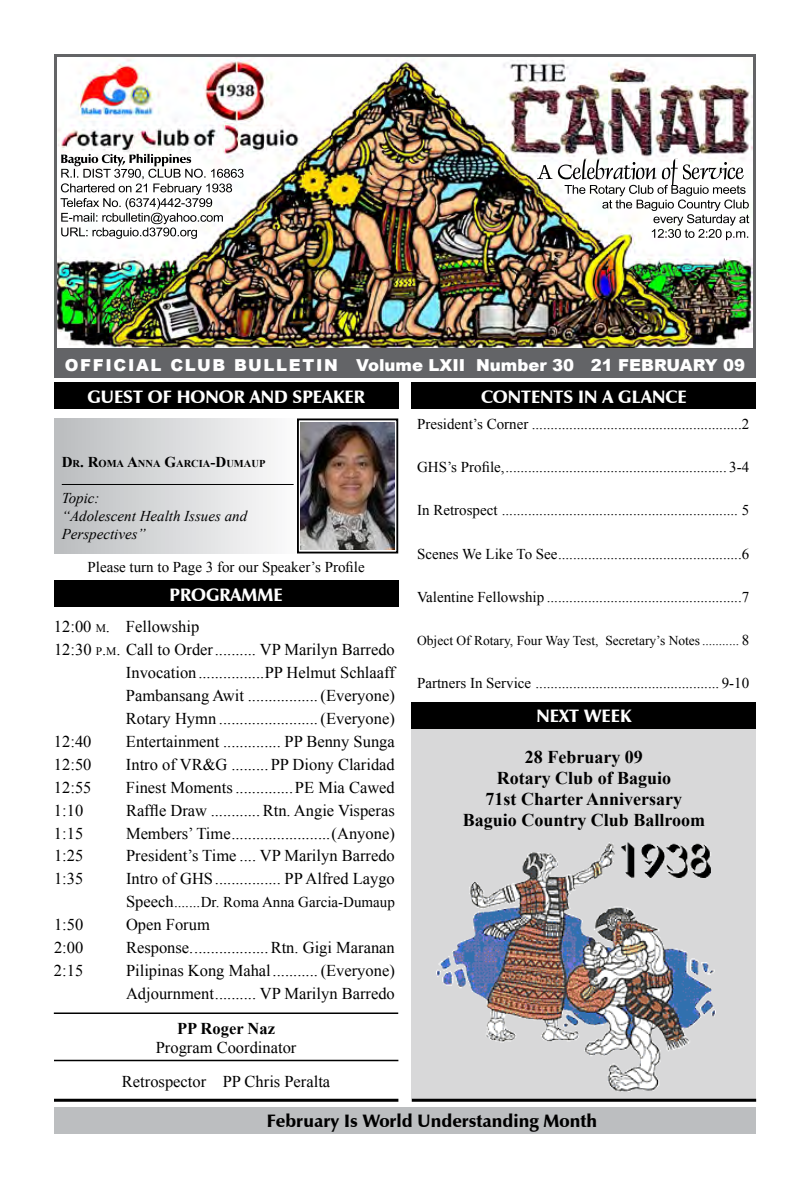
<style>
.page{position:relative;width:810px;height:1188px;background:#fff}
.page>*{position:absolute;margin:0;border:0;box-sizing:border-box;transform-origin:0 0}
.t1{font:700 18px/21px "Times New Roman";color:#000;text-align:center}
.t2{font:900 18px "Zapf Humanist 601 BT";color:#fff}
.t3{font:900 18px "Zapf Humanist 601 BT";color:#000}
.t4{font:16.5px/33.9px "Times New Roman";color:#000;text-align:center}
.t5{font:900 16.5px "Arial";color:#fff}
.t6{font:700 16.5px "Times New Roman";color:#000}
.t7{font:15px "Times New Roman";color:#000}
.t8{font:italic 15px/18px "Times New Roman";color:#000}
.t9{font:13.5px "Times New Roman";color:#000}
.t10{font:700 10.5px "Times New Roman";color:#000}
.s1{font-size:15px}
.s2{font-size:11.55px}
.s3{font-style:inherit}
.s4{font-size:16.5px}
</style>
<div class="page">
<div style="left:412px;top:729px;width:344px;height:369px;background:#d8d8d9"></div>
<img style="left:58px;top:59px;width:694px;height:288px">
<div style="left:54px;top:54px;width:702px;height:297px;border:3px solid #636466"></div>
<div style="left:54px;top:351px;width:702px;height:27px;background:#636467"></div>
<hr style="left:54px;top:1099px;width:344px;height:3px;background:#000">
<hr style="left:412px;top:1099px;width:344px;height:3px;background:#000">
<div style="left:54px;top:1107px;width:702px;height:27px;background:#bcbec0"></div>
<div style="left:54px;top:382px;width:344px;height:28px;background:#000"></div>
<div style="left:412px;top:382px;width:344px;height:28px;background:#000"></div>
<div style="left:412px;top:702px;width:344px;height:27px;background:#000"></div>
<hr style="left:54px;top:1012px;width:344px;height:2px;background:#000">
<hr style="left:54px;top:1060px;width:344px;height:1px;background:#000">
<div style="left:54px;top:580px;width:344px;height:28px;background:#000"></div>
<div style="left:54px;top:418px;width:243px;height:136px;background:linear-gradient(to right,#babcbe,#fbfbfc)"></div>
<hr style="left:62px;top:484px;width:232px;height:1px;background:#000">
<img style="left:296px;top:418px;width:103px;height:136px">
<img style="left:436px;top:842px;width:280px;height:249px">
<p class="t5" style="left:65px;top:353px;width:682px">OFFICIAL CLUB BULLETIN Volume LXII Number 30 21 FEBRUARY 09</p>
<p class="t2" style="left:88px;top:386px;width:279px">GUEST OF HONOR AND SPEAKER</p>
<p class="t2" style="left:481px;top:386px;width:207px">CONTENTS IN A G LANCE</p>
<p class="t10" style="left:62px;top:456px;width:205px"><span class="s1">D</span>R<span class="s1">. R</span>OMA <span class="s1">A</span>NNA <span class="s1">G</span>ARCIA<span class="s1">-D</span>UMAUP</p>
<p class="t8" style="left:62px;top:488px;width:187px">Topic:<br>“Adolescent Health Issues and<br>Perspectives”</p>
<p class="t7" style="left:88px;top:557px;width:279px">Please turn to Page 3 for our Speaker’s Profile</p>
<p class="t2" style="left:170px;top:584px;width:115px">PROG RAMM E</p>
<p class="t4" style="left:54px;top:610px;width:147px">12:00 <span class="s2">m</span><span class="s3">.</span> Fellowship</p>
<p class="t4" style="left:54px;top:633px;width:342px">12:30 <span class="s2">p</span><span class="s3">.</span><span class="s2">m</span><span class="s3">.</span> Call to Order.......... VP Marilyn Barredo</p>
<p class="t4" style="left:126px;top:656px;width:268px">Invocation................PP Helmut Schlaaff.</p>
<p class="t4" style="left:126px;top:678px;width:270px">Pambansang Awit ................. (Everyone)</p>
<p class="t4" style="left:126px;top:701px;width:270px">Rotary Hymn ........................ (Everyone)</p>
<p class="t4" style="left:54px;top:724px;width:39px">12:40</p>
<p class="t4" style="left:126px;top:724px;width:270px">Entertainment .............. PP Benny Sunga</p>
<p class="t4" style="left:54px;top:747px;width:39px">12:50</p>
<p class="t4" style="left:126px;top:747px;width:270px">Intro of VR&amp;G ......... PP Diony Claridad</p>
<p class="t4" style="left:54px;top:770px;width:39px">12:55</p>
<p class="t4" style="left:126px;top:770px;width:270px">Finest Moments ..............PE Mia Cawed</p>
<p class="t4" style="left:54px;top:793px;width:31px">1:10</p>
<p class="t4" style="left:126px;top:793px;width:270px">Raffle Draw ............ Rtn. Angie Visperas</p>
<p class="t4" style="left:54px;top:816px;width:31px">1:15</p>
<p class="t4" style="left:126px;top:816px;width:270px">Members’ Time........................(Anyone)</p>
<p class="t4" style="left:54px;top:839px;width:31px">1:25</p>
<p class="t4" style="left:126px;top:839px;width:270px">President’s Time .... VP Marilyn Barredo</p>
<p class="t4" style="left:54px;top:862px;width:31px">1:35</p>
<p class="t4" style="left:126px;top:862px;width:270px">Intro of GHS................ PP Alfred Laygo</p>
<p class="t7" style="left:126px;top:892px;width:270px"><span class="s4">Speech</span>.......Dr. Roma Anna Garcia-Dumaup</p>
<p class="t4" style="left:54px;top:908px;width:31px">1:50</p>
<p class="t4" style="left:126px;top:908px;width:85px">Open Forum</p>
<p class="t4" style="left:54px;top:930px;width:31px">2:00</p>
<p class="t4" style="left:126px;top:930px;width:270px">Response...................Rtn. Gigi Maranan</p>
<p class="t4" style="left:54px;top:953px;width:31px">2:15</p>
<p class="t4" style="left:126px;top:959px;width:270px;line-height:23px;text-align:left">Pilipinas Kong Mahal........... (Everyone)<br>Adjournment.......... VP Marilyn Barredo</p>
<p class="t6" style="left:177px;top:1017px;width:99px">PP Roger Naz</p>
<p class="t4" style="left:122px;top:1031px;width:210px">Program Coordinator<br>Retrospector PP Chris Peralta</p>
<p class="t7" style="left:417px;top:414px;width:334px">President’s Corner ........................................................2</p>
<p class="t7" style="left:417px;top:457px;width:334px">GHS’s Profile,........................................................... 3-4</p>
<p class="t7" style="left:417px;top:500px;width:334px">In Retrospect ............................................................... 5</p>
<p class="t7" style="left:417px;top:544px;width:334px">Scenes We Like To See.................................................6</p>
<p class="t7" style="left:417px;top:587px;width:334px">Valentine Fellowship ....................................................7</p>
<p class="t9" style="left:417px;top:632px;width:334px">Object Of Rotary, Four Way Test, Secretary’s Notes........... <span class="s1">8</span></p>
<p class="t7" style="left:417px;top:673px;width:334px">Partners In Service ................................................. 9-10</p>
<p class="t2" style="left:536px;top:705px;width:97px">NEXT WEEK</p>
<p class="t1" style="left:463px;top:746px;width:244px">28 February 09<br>Rotary Club of Baguio<br>71st Charter Anniversary<br>Baguio Country Club Ballroom</p>
<p class="t3" style="left:267px;top:1110px;width:332px">FEBRUARY IS WORLD UNDERSTANDING MONTH</p>
</div>
